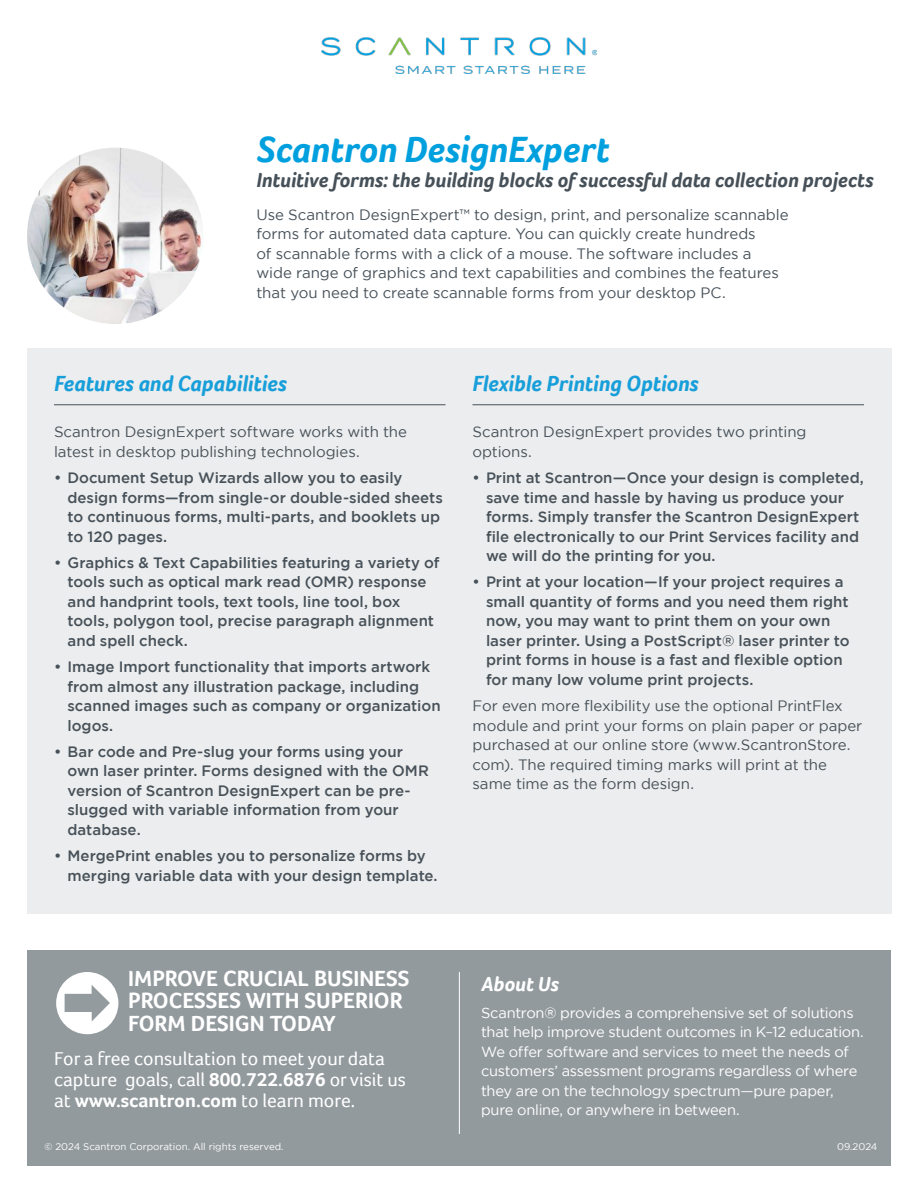
<style>
.page{position:relative;width:918px;height:1188px;background:#fff}
.page>*{position:absolute;margin:0;border:0;box-sizing:border-box;transform-origin:0 0}
.t1{font:italic 700 37.5px "Foco Trial";color:#00a0df}
.t2{font:700 22.5px/22.5px "Foco";color:#fff}
.t3{font:italic 700 22.5px "Foco Trial";color:#189fda}
.t4{font:italic 700 21px "Foco Trial";color:#475159}
.t5{font:italic 700 21px "Foco Trial";color:#fff}
.t6{font:19.5px/21px "Foco";color:#fff}
.t7{font:500 15px/19.5px "Gotham";color:#475159}
.t8{font:15px/19.5px "Gotham";letter-spacing:-.005em;color:#475159}
.t9{font:14.7px/19.5px "Gotham";letter-spacing:-.015em;color:#fff}
.t10{font:9.75px "Gotham";color:#fff}
.s1{font-weight:700}
</style>
<div class="page">
<img style="left:321px;top:37px;width:276px;height:37px">
<div style="left:27px;top:950px;width:864px;height:216px;background:#939a9e"></div>
<div style="left:27px;top:348px;width:864px;height:566px;background:#ecedee"></div>
<hr style="left:54px;top:404px;width:392px;height:1px;background:#475159">
<hr style="left:473px;top:404px;width:391px;height:1px;background:#475159">
<img style="left:27px;top:148px;width:176px;height:176px;border-radius:88px">
<hr style="left:459px;top:972px;width:1px;height:162px;background:#fff">
<div style="left:56px;top:972px;width:62px;height:62px;background:#fff;border-radius:50%"></div>
<svg style="left:65px;top:985px;width:45px;height:36px"></svg>
<h1 class="t1" style="left:256px;top:135px;width:355px">Scantron DesignExpert</h1>
<h3 class="t4" style="left:256px;top:172px;width:619px">Intuitive forms: the building blocks of successful data collection projects</h3>
<p class="t8" style="left:256px;top:206px;width:534px">Use Scantron DesignExpert™ to design, print, and personalize scannable forms for automated data capture. You can quickly create hundreds<br>of scannable forms with a click of a mouse. The software includes a wide range of graphics and text capabilities and combines the features that you need to create scannable forms from your desktop PC.</p>
<h2 class="t3" style="left:54px;top:375px;width:235px">Features and Capabilities</h2>
<p class="t8" style="left:54px;top:423px;width:355px">Scantron DesignExpert software works with the latest in desktop publishing technologies.</p>
<p class="t7" style="left:68px;top:469px;width:377px;text-indent:-14px">• Document Setup Wizards allow you to easily design forms—from single-or double-sided sheets to continuous forms, multi-parts, and booklets up to 120 pages.</p>
<p class="t7" style="left:68px;top:553px;width:374px;text-indent:-14px">• Graphics &amp; Text Capabilities featuring a variety of tools such as optical mark read (OMR) response and handprint tools, text tools, line tool, box tools, polygon tool, precise paragraph alignment and spell check.</p>
<p class="t7" style="left:68px;top:658px;width:375px;text-indent:-14px">• Image Import functionality that imports artwork from almost any illustration package, including scanned images such as company or organization logos.</p>
<p class="t7" style="left:68px;top:742px;width:363px;text-indent:-14px">• Bar code and Pre-slug your forms using your own laser printer. Forms designed with the OMR version of Scantron DesignExpert can be pre&shy;slugged with variable information from your database.</p>
<p class="t7" style="left:68px;top:847px;width:372px;text-indent:-14px">• MergePrint enables you to personalize forms by merging variable data with your design template.</p>
<h2 class="t3" style="left:472px;top:375px;width:228px">Flexible Printing Options</h2>
<p class="t8" style="left:472px;top:423px;width:336px">Scantron DesignExpert provides two printing options.</p>
<p class="t7" style="left:486px;top:469px;width:379px;text-indent:-14px">• Print at Scantron—Once your design is completed, save time and hassle by having us produce your forms. Simply transfer the Scantron DesignExpert file electronically to our Print Services facility and we will do the printing for you.</p>
<p class="t7" style="left:486px;top:573px;width:365px;text-indent:-14px">• Print at your location—If your project requires a small quantity of forms and you need them right now, you may want to print them on your own laser printer. Using a PostScript® laser printer to print forms in house is a fast and flexible option for many low volume print projects.</p>
<p class="t8" style="left:472px;top:696px;width:391px">For even more flexibility use the optional PrintFlex module and print your forms on plain paper or paper purchased at our online store (www.ScantronStore. com). The required timing marks will print at the same time as the form design.</p>
<h2 class="t2" style="left:128px;top:967px;width:283px">IMPROVE CRUCIAL BUSINESS<br>PROCESSES WITH SUPERIOR<br>FORM DESIGN TODAY</h2>
<h3 class="t6" style="left:54px;top:1050px;width:354px">For a free consultation to meet your data capture goals, call <span class="s1">800.722.6876</span> or visit us at <span class="s1">www.scantron.com</span> to learn more.</h3>
<p class="t10" style="left:44px;top:1143px;width:241px">© 2024 Scantron Corporation. All rights reserved.</p>
<h3 class="t5" style="left:481px;top:976px;width:79px">About Us</h3>
<p class="t9" style="left:481px;top:1004px;width:384px">Scantron® provides a comprehensive set of solutions that help improve student outcomes in K–12 education.<br>We offer software and services to meet the needs of customers’ assessment programs regardless of where they are on the technology spectrum—pure paper, pure online, or anywhere in between.</p>
<p class="t10" style="left:837px;top:1143px;width:42px">09.2024</p>
</div>
